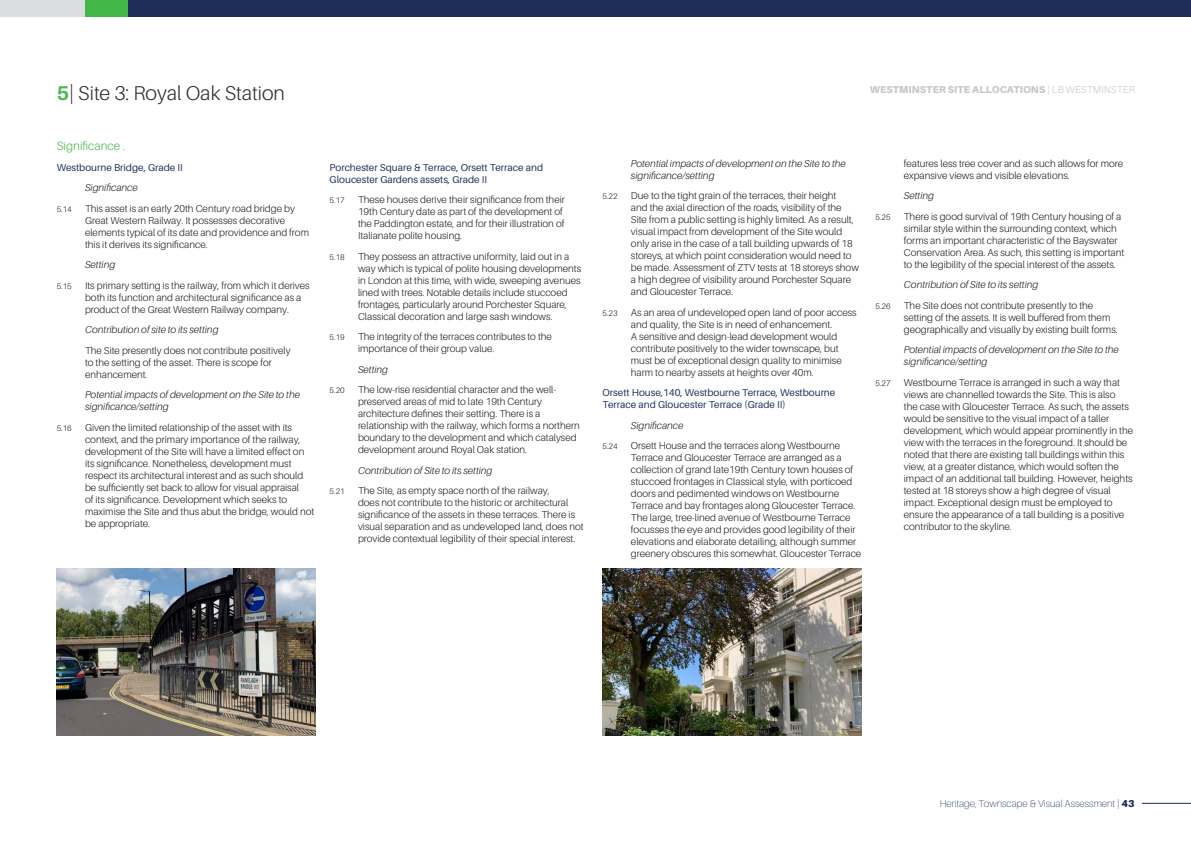
<style>
.page{position:relative;width:1191px;height:842px;background:#fff}
.page>*{position:absolute;margin:0;border:0;box-sizing:border-box;transform-origin:0 0}
.t1{font:300 20px "Aileron";color:#312f30}
.t2{font:300 12px "Aileron";color:#4db84f}
.t3{font:300 10px/12px "Aileron";color:#231f20}
.t4{font:italic 300 10px/12px "Aileron";color:#231f20}
.t5{font:10px/12px "Aileron";color:#22345f}
.t6{font:900 10px "Aileron";letter-spacing:.01em;color:#c7c8ca}
.t7{font:100 10px "Aileron";color:#1c2d5a}
.t8{font:300 8px "Aileron";color:#231f20}
.s1{font-weight:700;color:#4db84f}
.s2{font-weight:300}
.s3{font-style:italic}
.s4{font-weight:900}
</style>
<div class="page">
<hr style="left:1141px;top:803px;width:50px;height:1px;background:#1c2d5a">
<div style="left:0;top:0;width:1191px;height:17px;background:#1c2d5a"></div>
<div style="left:0;top:0;width:85px;height:17px;background:#dcdddf"></div>
<div style="left:85px;top:0;width:43px;height:17px;background:#42b649"></div>
<img style="left:57px;top:568px;width:258px;height:168px">
<img style="left:602px;top:568px;width:259px;height:168px">
<h1 class="t1" style="left:57px;top:83px;width:230px"><span class="s1">5</span>| Site 3: Royal Oak Station</h1>
<p class="t2" style="left:57px;top:140px;width:70px">Significance .</p>
<p class="t5" style="left:57px;top:161px;width:128px">Westbourne Bridge, Grade II</p>
<p class="t4" style="left:85px;top:182px;width:54px">Significance</p>
<p class="t8" style="left:57px;top:205px;width:17px">5.14</p>
<p class="t3" style="left:85px;top:202px;width:225px">This asset is an early 20th Century road bridge by Great Western Railway. It possesses decorative elements typical of its date and providence and from this it derives its significance.</p>
<p class="t4" style="left:85px;top:259px;width:32px">Setting</p>
<p class="t8" style="left:57px;top:282px;width:17px">5.15</p>
<p class="t3" style="left:85px;top:279px;width:226px">Its primary setting is the railway, from which it derives both its function and architectural significance as a product of the Great Western Railway company.</p>
<p class="t4" style="left:85px;top:324px;width:135px">Contribution of site to its setting</p>
<p class="t3" style="left:85px;top:344px;width:207px">The Site presently does not contribute positively to the setting of the asset. There is scope for enhancement.</p>
<p class="t4" style="left:85px;top:389px;width:216px">Potential impacts of development on the Site to the significance/setting</p>
<p class="t8" style="left:57px;top:424px;width:17px">5.16</p>
<p class="t3" style="left:85px;top:421px;width:231px">Given the limited relationship of the asset with its context, and the primary importance of the railway, development of the Site will have a limited effect on its significance. Nonetheless, development must respect its architectural interest and as such should be sufficiently set back to allow for visual appraisal<br>of its significance. Development which seeks to maximise the Site and thus abut the bridge, would not be appropriate.</p>
<p class="t5" style="left:330px;top:161px;width:215px">Porchester Square &amp; Terrace, Orsett Terrace and<br>Gloucester Gardens assets, Grade II</p>
<p class="t8" style="left:330px;top:196px;width:17px">5.17</p>
<p class="t3" style="left:358px;top:194px;width:208px">These houses derive their significance from their 19th Century date as part of the development of the Paddington estate, and for their illustration of Italianate polite housing.</p>
<p class="t8" style="left:330px;top:253px;width:17px">5.18</p>
<p class="t3" style="left:358px;top:250px;width:225px">They possess an attractive uniformity, laid out in a way which is typical of polite housing developments in London at this time, with wide, sweeping avenues lined with trees. Notable details include stuccoed frontages, particularly around Porchester Square, Classical decoration and large sash windows.</p>
<p class="t8" style="left:330px;top:333px;width:17px">5.19</p>
<p class="t3" style="left:358px;top:331px;width:195px">The integrity of the terraces contributes to the importance of their group value.</p>
<p class="t4" style="left:358px;top:363px;width:32px">Setting</p>
<p class="t8" style="left:330px;top:386px;width:17px">5.20</p>
<p class="t3" style="left:358px;top:384px;width:223px">The low-rise residential character and the well&shy;preserved areas of mid to late 19th Century architecture defines their setting. There is a relationship with the railway, which forms a northern boundary to the development and which catalysed development around Royal Oak station.</p>
<p class="t4" style="left:358px;top:464px;width:136px">Contribution of Site to its setting</p>
<p class="t8" style="left:330px;top:487px;width:17px">5.21</p>
<p class="t3" style="left:358px;top:485px;width:227px">The Site, as empty space north of the railway,<br>does not contribute to the historic or architectural significance of the assets in these terraces. There is visual separation and as undeveloped land, does not provide contextual legibility of their special interest.</p>
<p class="t6" style="left:869px;top:83px;width:266px">WESTMINSTER SITE ALLOCATIONS <span class="s2">| LB WESTMINSTER</span></p>
<p class="t4" style="left:631px;top:157px;width:216px">Potential impacts of development on the Site to the significance/setting</p>
<p class="t8" style="left:602px;top:192px;width:17px">5.22</p>
<p class="t3" style="left:631px;top:190px;width:229px">Due to the tight grain of the terraces, their height<br>and the axial direction of the roads, visibility of the Site from a public setting is highly limited. As a result, visual impact from development of the Site would only arise in the case of a tall building upwards of 18 storeys, at which point consideration would need to be made. Assessment of ZTV tests at 18 storeys show a high degree of visibility around Porchester Square and Gloucester Terrace.</p>
<p class="t8" style="left:602px;top:308px;width:17px">5.23</p>
<p class="t3" style="left:631px;top:306px;width:227px">As an area of undeveloped open land of poor access and quality, the Site is in need of enhancement.<br>A sensitive and design-lead development would contribut<span class="s3">e</span> positively to the wider townscape, but must be of exceptional design quality to minimise harm to nearby assets at heights over 40m.</p>
<p class="t5" style="left:602px;top:387px;width:234px">Orsett House,140, Westbourne Terrace, Westbourne<br>Terrace and Gloucester Terrace (Grade II)</p>
<p class="t4" style="left:631px;top:419px;width:54px">Significance</p>
<p class="t8" style="left:602px;top:442px;width:17px">5.24</p>
<p class="t3" style="left:631px;top:440px;width:232px">Orsett House and the terraces along Westbourne Terrace and Gloucester Terrace are arranged as a collection of grand late19th Century town houses of stuccoed frontages in Classical style, with porticoed doors and pedimented windows on Westbourne Terrace and bay frontages along Gloucester Terrace.<br>The large, tree-lined avenue of Westbourne Terrace focusses the eye and provides good legibility of their elevations and elaborate detailing, although summer greenery obscures this somewhat. Gloucester Terrace</p>
<p class="t3" style="left:904px;top:157px;width:221px">features less tree cover and as such allows for more expansive views and visible elevations.</p>
<p class="t4" style="left:904px;top:190px;width:32px">Setting</p>
<p class="t8" style="left:875px;top:212px;width:17px">5.25</p>
<p class="t3" style="left:904px;top:210px;width:222px">There is good survival of 19th Century housing of a similar style within the surrounding context, which forms an important characteristic of the Bayswater Conservation Area. As such, this setting is important to the legibility of the special interest of the assets.</p>
<p class="t4" style="left:904px;top:279px;width:136px">Contribution of Site to its setting</p>
<p class="t8" style="left:875px;top:301px;width:17px">5.26</p>
<p class="t3" style="left:904px;top:299px;width:215px">The Site does not contribute presently to the setting of the assets. It is well buffered from them geographically and visually by existing built forms.</p>
<p class="t4" style="left:904px;top:344px;width:216px">Potential impacts of development on the Site to the significance/setting</p>
<p class="t8" style="left:875px;top:378px;width:17px">5.27</p>
<p class="t3" style="left:904px;top:376px;width:231px">Westbourne Terrace is arranged in such a way that views are channelled towards the Site. This is also<br>the case with Gloucester Terrace. As such, the assets would be sensitive to the visual impact of a taller development, which would appear prominently in the view with the terraces in the foreground. It should be noted that there are existing tall buildings within this view, at a greater distance, which would soften the impact of an additional tall building. However, heights tested at 18 storeys show a high degree of visual impact. Exceptional design must be employed to ensure the appearance of a tall building is a positive contributor to the skyline.</p>
<p class="t7" style="left:940px;top:798px;width:196px">Heritage, Townscape &amp; Visual Assessment | <span class="s4">43</span></p>
</div>
